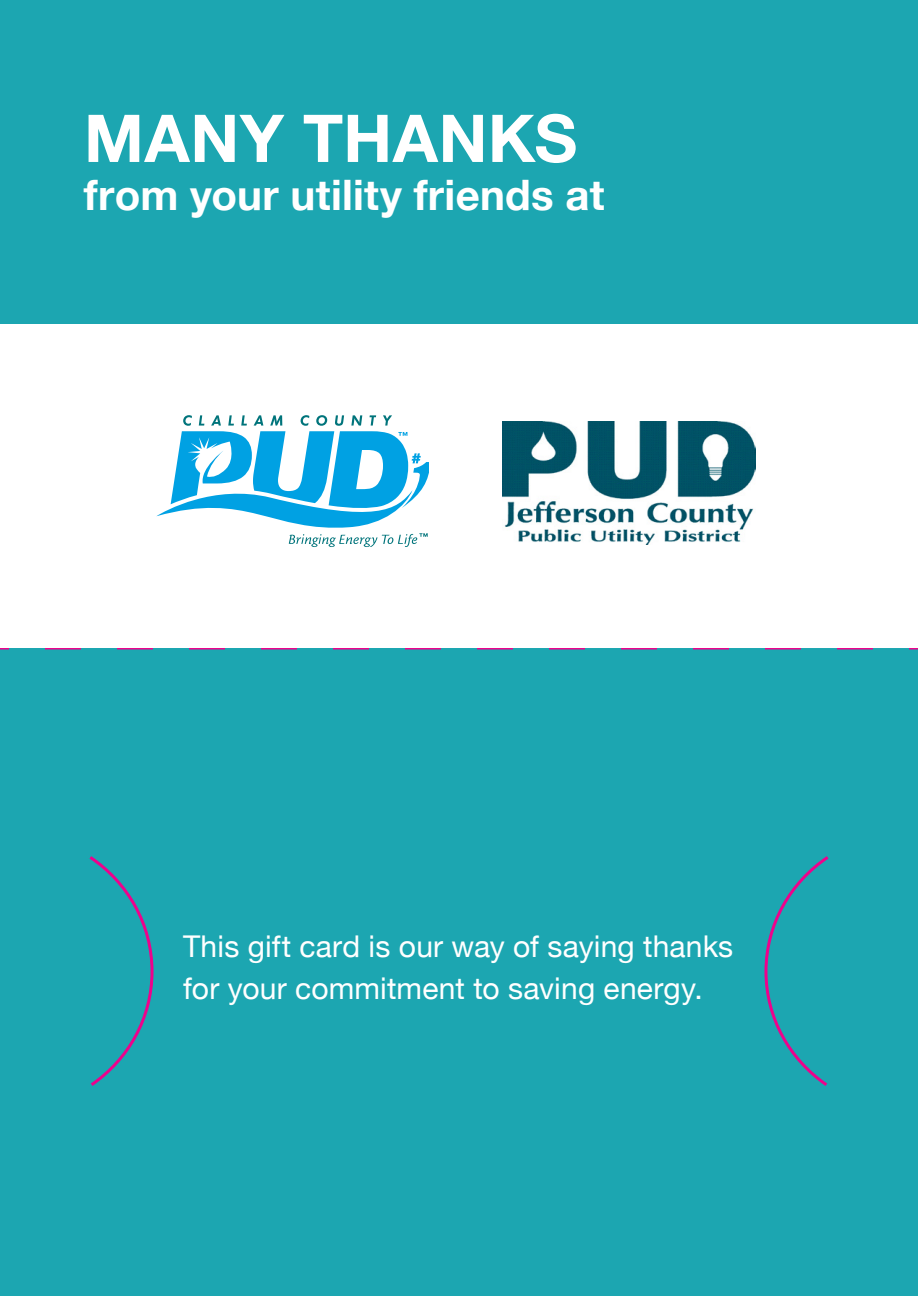
<style>
.page{position:relative;width:918px;height:1296px;background:#fff}
.page>*{position:absolute;margin:0;border:0;box-sizing:border-box;transform-origin:0 0}
.Body{font:700 66px "Helvetica Neue";letter-spacing:.01em;color:#fff}
.Body-2{font:700 42px "Helvetica Neue";letter-spacing:.005em;color:#fff}
.Body-3{font:30px/42px "Helvetica Neue";letter-spacing:.005em;color:#fff}
</style>
<div class="page">
<div style="left:0;top:648px;width:918px;height:648px;background:#1ca6b1"></div>
<div style="left:0;top:0;width:918px;height:324px;background:#1ca6b1"></div>
<svg style="left:156px;top:415px;width:273px;height:132px"></svg>
<img style="left:503px;top:421px;width:253px;height:123px">
<svg style="left:0;top:648px;width:918px;height:2px"></svg>
<svg style="left:89px;top:856px;width:65px;height:230px"></svg>
<svg style="left:764px;top:856px;width:65px;height:230px"></svg>
<p class="Body" style="left:84px;top:87px;width:495px">MANY THANKS</p>
<p class="Body-2" style="left:84px;top:162px;width:522px">from your utility friends at</p>
<p class="Body-3" style="left:183px;top:928px;width:552px">This gift card is our way of saying thanks for your commitment to saving energy.</p>
</div>
